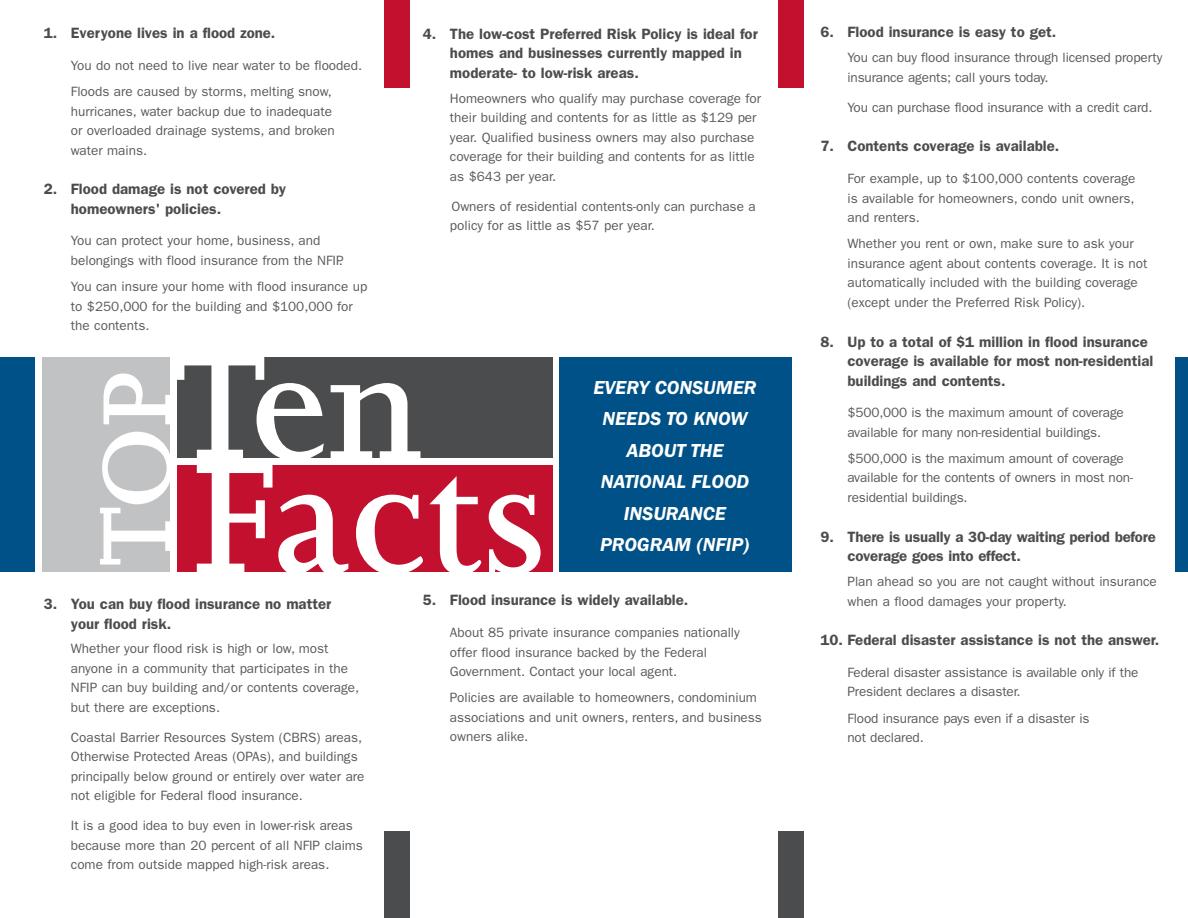
<style>
.page{position:relative;width:1188px;height:918px;background:#fff}
.page>*{position:absolute;margin:0;border:0;box-sizing:border-box;transform-origin:0 0}
.t1{font:600 181.5px "Joanna MT Std";color:#fff}
.t2{font:600 175.5px "Joanna MT Std";color:#fff}
.t3{font:600 112.5px "Joanna MT Std";color:#fff}
.t4{font:italic 600 19.5px/31.5px "ITC Franklin Gothic Std";color:#fff;text-align:center}
.BLUE_NUMBERS{font:600 15px/19.5px "ITC Franklin Gothic Std";color:#4b4c4d}
.bullets{font:13.5px/19.5px "ITC Franklin Gothic Std";color:#5a5a5d}
</style>
<div class="page">
<div style="left:384px;top:0;width:26px;height:87px;background:#c3102f"></div>
<div style="left:384px;top:832px;width:26px;height:86px;background:#4b4c4d"></div>
<div style="left:778px;top:0;width:26px;height:87px;background:#c3102f"></div>
<div style="left:778px;top:832px;width:26px;height:86px;background:#4b4c4d"></div>
<div style="left:42px;top:357px;width:127px;height:215px;background:#c1c2c4"></div>
<div style="left:0;top:357px;width:35px;height:215px;background:#005187"></div>
<div style="left:1176px;top:357px;width:12px;height:215px;background:#005187"></div>
<div style="left:177px;top:357px;width:376px;height:101px;background:#4b4c4d"></div>
<div style="left:177px;top:466px;width:376px;height:106px;background:#c3102f"></div>
<div style="left:560px;top:357px;width:232px;height:215px;background:#005187"></div>
<p class="BLUE_NUMBERS" style="left:44px;top:23px;width:233px">1. Everyone lives in a flood zone.</p>
<p class="bullets" style="left:71px;top:56px;width:293px">You do not need to live near water to be flooded.</p>
<p class="bullets" style="left:71px;top:82px;width:265px">Floods are caused by storms, melting snow, hurricanes, water backup due to inadequate or overloaded drainage systems, and broken water mains.</p>
<p class="BLUE_NUMBERS" style="left:71px;top:179px;width:217px;text-indent:-27px">2. Flood damage is not covered by homeowners' policies.</p>
<p class="bullets" style="left:71px;top:231px;width:274px">You can protect your home, business, and belongings with flood insurance from the NFIP.</p>
<p class="bullets" style="left:71px;top:277px;width:298px">You can insure your home with flood insurance up to $250,000 for the building and $100,000 for the contents.</p>
<p class="BLUE_NUMBERS" style="left:450px;top:24px;width:309px;text-indent:-27px">4. The low-cost Preferred Risk Policy is ideal for homes and businesses currently mapped in moderate- to low-risk areas.</p>
<p class="bullets" style="left:450px;top:88px;width:313px">Homeowners who qualify may purchase coverage for their building and contents for as little as $129 per year. Qualified business owners may also purchase coverage for their building and contents for as little as $643 per year.</p>
<p class="bullets" style="left:450px;top:196px;width:307px">Owners of residential contents-only can purchase a policy for as little as $57 per year.</p>
<p class="t2" style="left:170px;top:311px;width:255px">Ten</p>
<p class="t3" style="left:76px;top:568px;width:200px;rotate:-90deg">TOP</p>
<p class="t1" style="left:192px;top:420px;width:353px">Facts</p>
<p class="t4" style="left:593px;top:372px;width:165px">EVERY CONSUMER<br>NEEDS TO KNOW<br>ABOUT THE</p>
<p class="t4" style="left:601px;top:466px;width:150px">NATIONAL FLOOD</p>
<p class="t4" style="left:624px;top:498px;width:104px">INSURANCE</p>
<p class="t4" style="left:600px;top:529px;width:151px">PROGRAM (NFIP)</p>
<p class="BLUE_NUMBERS" style="left:71px;top:594px;width:262px;text-indent:-27px">3. You can buy flood insurance no matter your flood risk.</p>
<p class="bullets" style="left:71px;top:639px;width:290px">Whether your flood risk is high or low, most anyone in a community that participates in the NFIP can buy building and/or contents coverage, but there are exceptions.</p>
<p class="bullets" style="left:71px;top:728px;width:295px">Coastal Barrier Resources System (CBRS) areas, Otherwise Protected Areas (OPAs), and buildings principally below ground or entirely over water are not eligible for Federal flood insurance.</p>
<p class="bullets" style="left:71px;top:816px;width:294px">It is a good idea to buy even in lower-risk areas because more than 20 percent of all NFIP claims come from outside mapped high-risk areas.</p>
<p class="BLUE_NUMBERS" style="left:423px;top:591px;width:267px">5. Flood insurance is widely available.</p>
<p class="bullets" style="left:450px;top:623px;width:291px">About 85 private insurance companies nationally offer flood insurance backed by the Federal<br>Government. Contact your local agent.</p>
<p class="bullets" style="left:450px;top:688px;width:313px">Policies are available to homeowners, condominium associations and unit owners, renters, and business owners alike.</p>
<p class="BLUE_NUMBERS" style="left:820px;top:22px;width:237px">6. Flood insurance is easy to get.</p>
<p class="bullets" style="left:847px;top:48px;width:316px">You can buy flood insurance through licensed property insurance agents; call yours today.</p>
<p class="bullets" style="left:847px;top:97px;width:306px">You can purchase flood insurance with a credit card.</p>
<p class="BLUE_NUMBERS" style="left:820px;top:136px;width:240px">7. Contents coverage is available.</p>
<p class="bullets" style="left:847px;top:169px;width:290px;text-align:justify">For example, up to $100,000 contents coverage is available for homeowners, condo unit owners, and renters.</p>
<p class="bullets" style="left:847px;top:234px;width:301px">Whether you rent or own, make sure to ask your insurance agent about contents coverage. It is not automatically included with the building coverage (except under the Preferred Risk Policy).</p>
<p class="BLUE_NUMBERS" style="left:847px;top:332px;width:307px;text-indent:-27px">8. Up to a total of $1 million in flood insurance coverage is available for most non-residential buildings and contents.</p>
<p class="bullets" style="left:847px;top:403px;width:278px">$500,000 is the maximum amount of coverage available for many non-residential buildings.</p>
<p class="bullets" style="left:847px;top:449px;width:287px">$500,000 is the maximum amount of coverage available for the contents of owners in most non&shy;residential buildings.</p>
<p class="BLUE_NUMBERS" style="left:847px;top:527px;width:310px;text-indent:-27px">9. There is usually a 30-day waiting period before coverage goes into effect.</p>
<p class="bullets" style="left:847px;top:572px;width:311px">Plan ahead so you are not caught without insurance when a flood damages your property.</p>
<p class="BLUE_NUMBERS" style="left:820px;top:630px;width:340px">10. Federal disaster assistance is not the answer.</p>
<p class="bullets" style="left:847px;top:663px;width:292px">Federal disaster assistance is available only if the<br>President declares a disaster.</p>
<p class="bullets" style="left:847px;top:708px;width:243px">Flood insurance pays even if a disaster is not declared.</p>
</div>
